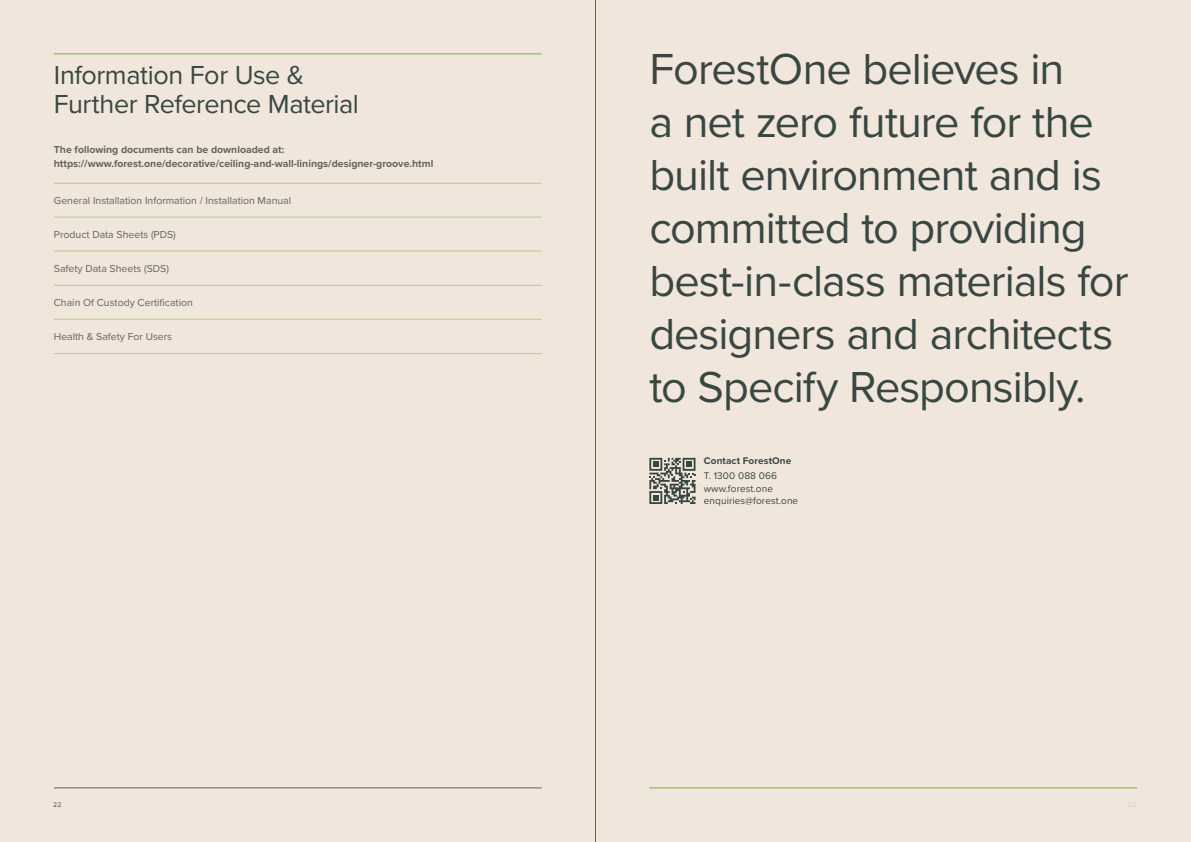
<style>
.page{position:relative;width:1191px;height:842px;background:#f0e6db}
.page>*{position:absolute;margin:0;border:0;box-sizing:border-box;transform-origin:0 0}
.t1{font:45px/53px "Proxima Nova";letter-spacing:-.02em;color:#394742}
.t2{font:27px/29px "Proxima Nova";letter-spacing:-.015em;color:#394742}
.t3{font:10.5px "Proxima Nova";color:#646363}
.t4{font:700 10.5px/14px "Proxima Nova";color:#646363}
.t5{font:10px/12.2px "Proxima Nova";letter-spacing:.01em;color:#394742}
.t6{font:700 10px "Proxima Nova";letter-spacing:.01em;color:#394742}
.t7{font:7px "Proxima Nova";color:#4a4a49}
.t8{font:7px "Proxima Nova";color:#d0d0d0}
</style>
<div class="page">
<hr style="left:54px;top:788px;width:487px;height:1px;background:#646363">
<hr style="left:54px;top:54px;width:487px;height:1px;background:#76b82a">
<hr style="left:649px;top:788px;width:488px;height:1px;background:#76b82a">
<hr style="left:54px;top:251px;width:487px;height:1px;background:#76b82a">
<hr style="left:54px;top:319px;width:487px;height:1px;background:#76b82a">
<hr style="left:54px;top:353px;width:487px;height:1px;background:#76b82a">
<hr style="left:54px;top:217px;width:487px;height:1px;background:#76b82a">
<hr style="left:54px;top:285px;width:487px;height:1px;background:#76b82a">
<hr style="left:54px;top:183px;width:487px;height:1px;background:#76b82a">
<svg style="left:649px;top:458px;width:46px;height:46px"></svg>
<hr style="left:595px;top:0;width:1px;height:842px;background:#636466">
<p class="t2" style="left:54px;top:59px;width:307px">Information For Use &amp;<br>Further Reference Material</p>
<p class="t4" style="left:54px;top:142px;width:381px">The following documents can be downloaded at: https://www.forest.one/decorative/ceiling-and-wall-linings/designer-groove.html</p>
<p class="t3" style="left:54px;top:192px;width:239px">General Installation Information / Installation Manual</p>
<p class="t3" style="left:54px;top:226px;width:123px">Product Data Sheets (PDS)</p>
<p class="t3" style="left:54px;top:260px;width:117px">Safety Data Sheets (SDS)</p>
<p class="t3" style="left:54px;top:294px;width:140px">Chain Of Custody Certification</p>
<p class="t3" style="left:54px;top:328px;width:120px">Health &amp; Safety For Users</p>
<p class="t1" style="left:649px;top:40px;width:481px">ForestOne believes in<br>a net zero future for the built environment and is committed to providing best-in-class materials for designers and architects to Specify Responsibly.</p>
<p class="t6" style="left:704px;top:453px;width:89px">Contact ForestOne</p>
<p class="t5" style="left:704px;top:469px;width:96px">T. 1300 088 066 www.forest.one enquiries@forest.one</p>
<p class="t7" style="left:53px;top:800px;width:10px">22</p>
<p class="t8" style="left:1128px;top:800px;width:10px">23</p>
</div>
